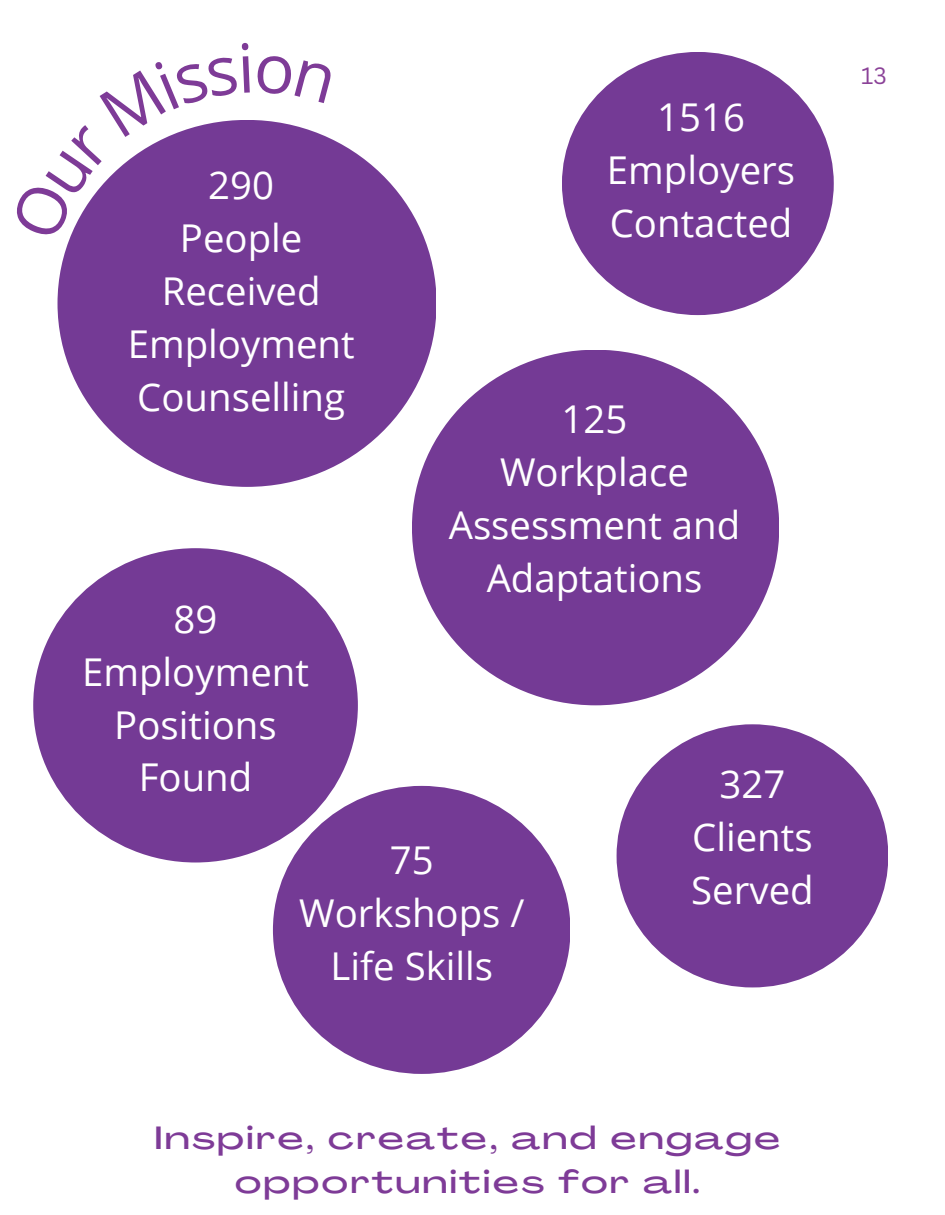
<style>
.page{position:relative;width:945px;height:1215px;background:#fff}
.page>*{position:absolute;margin:0;border:0;box-sizing:border-box;transform-origin:0 0}
.t1{font:38.4px/52.9px "Open Sans";color:#fff;text-align:center}
.t2{font:500 31.65px/44px "Agrandir Grand";letter-spacing:.085em;color:#7e3b97;text-align:center}
.t3{font:22.95px "Canva Sans";color:#8b4298}
</style>
<div class="page">
<div style="left:33px;top:548px;width:324px;height:315px;background:#743a95;border-radius:50%"></div>
<div style="left:58px;top:120px;width:378px;height:367px;background:#743a95;border-radius:50%"></div>
<div style="left:273px;top:786px;width:297px;height:288px;background:#743a95;border-radius:50%"></div>
<div style="left:412px;top:350px;width:367px;height:355px;background:#743a95;border-radius:50%"></div>
<div style="left:617px;top:724px;width:271px;height:263px;background:#743a95;border-radius:50%"></div>
<div style="left:562px;top:52px;width:271px;height:263px;background:#743a95;border-radius:50%"></div>
<svg style="left:68px;top:120px;width:172px;height:121px"></svg>
<p class="t1" style="left:128px;top:158px;width:228px">290<br>People<br>Received<br>Employment<br>Counselling</p>
<p class="t1" style="left:607px;top:90px;width:190px">1516<br>Employers</p>
<p class="t1" style="left:610px;top:196px;width:184px">Contacted</p>
<p class="t1" style="left:449px;top:392px;width:293px">125<br>Workplace<br>Assessment and<br>Adaptations</p>
<p class="t1" style="left:82px;top:591px;width:228px">89<br>Employment<br>Positions<br>Found</p>
<p class="t1" style="left:299px;top:833px;width:227px">75<br>Workshops /<br>Life Skills</p>
<p class="t1" style="left:691px;top:757px;width:124px">327<br>Clients<br>Served</p>
<p class="t3" style="left:861px;top:62px;width:27px">13</p>
<p class="t2" style="left:155px;top:1116px;width:627px">Inspire, create, and engage opportunities for all.</p>
</div>
